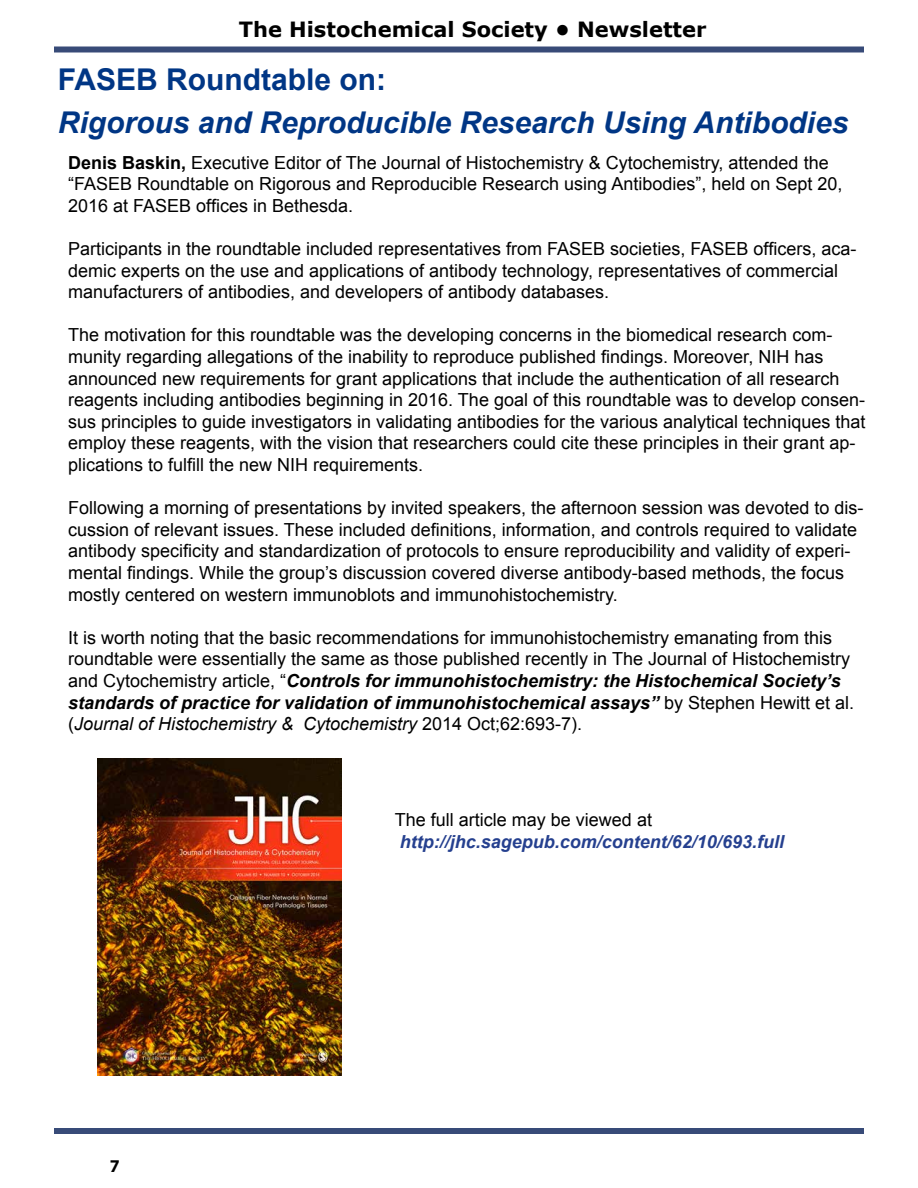
<style>
.page{position:relative;width:918px;height:1188px;background:#fff}
.page>*{position:absolute;margin:0;border:0;box-sizing:border-box;transform-origin:0 0}
.t1{font:italic 700 30px "Arial";color:#003685}
.t2{font:700 30px "Arial";color:#003685}
.t3{font:700 21px "Verdana";color:#000}
.t4{font:18px/21.6px "Arial";color:#000}
.t5{font:italic 700 18px "Arial";color:#25408f}
.t6{font:700 18px "Myriad Pro";color:#000}
.s1{font-weight:700}
.s2{font-weight:700;font-style:italic}
.s3{font-style:italic}
</style>
<div class="page">
<div style="left:54px;top:46px;width:810px;height:6px;background:#384b78"></div>
<div style="left:54px;top:1128px;width:810px;height:6px;background:#384b78"></div>
<img style="left:98px;top:759px;width:244px;height:316px">
<p class="t3" style="left:239px;top:14px;width:469px">The Histochemical Society • Newsletter</p>
<h1 class="t2" style="left:58px;top:59px;width:330px">FASEB Roundtable on:</h1>
<h1 class="t1" style="left:58px;top:103px;width:792px">Rigorous and Reproducible Research Using Antibodies</h1>
<p class="t4" style="left:68px;top:152px;width:776px"><span class="s1">Denis Baskin,</span> Executive Editor of The Journal of Histochemistry &amp; Cytochemistry, attended the “FASEB Roundtable on Rigorous and Reproducible Research using Antibodies”, held on Sept 20,<br>2016 at FASEB offices in Bethesda.</p>
<p class="t4" style="left:68px;top:238px;width:790px">Participants in the roundtable included representatives from FASEB societies, FASEB officers, aca&shy;demic experts on the use and applications of antibody technology, representatives of commercial manufacturers of antibodies, and developers of antibody databases.</p>
<p class="t4" style="left:68px;top:324px;width:799px">The motivation for this roundtable was the developing concerns in the biomedical research com&shy;munity regarding allegations of the inability to reproduce published findings. Moreover, NIH has announced new requirements for grant applications that include the authentication of all research reagents including antibodies beginning in 2016. The goal of this roundtable was to develop consen&shy;sus principles to guide investigators in validating antibodies for the various analytical techniques that employ these reagents, with the vision that researchers could cite these principles in their grant ap&shy;plications to fulfill the new NIH requirements.</p>
<p class="t4" style="left:68px;top:497px;width:797px">Following a morning of presentations by invited speakers, the afternoon session was devoted to dis&shy;cussion of relevant issues. These included definitions, information, and controls required to validate antibody specificity and standardization of protocols to ensure reproducibility and validity of experi&shy;mental findings. While the group’s discussion covered diverse antibody-based methods, the focus mostly centered on western immunoblots and immunohistochemistry.</p>
<p class="t4" style="left:68px;top:627px;width:788px">It is worth noting that the basic recommendations for immunohistochemistry emanating from this roundtable were essentially the same as those published recently in The Journal of Histochemistry and Cytochemistry article, “<span class="s2">Controls for immunohistochemistry: the Histochemical Society’s standards of practice for validation of immunohistochemical assays”</span> by Stephen Hewitt et al. (<span class="s3">Journal of Histochemistry &amp; Cytochemistry</span> 2014 Oct;62:693-7).</p>
<p class="t6" style="left:110px;top:1154px;width:11px">7</p>
<p class="t4" style="left:395px;top:809px;width:259px">The full article may be viewed at</p>
<p class="t5" style="left:400px;top:830px;width:386px">http://jhc.sagepub.com/content/62/10/693.full</p>
</div>
